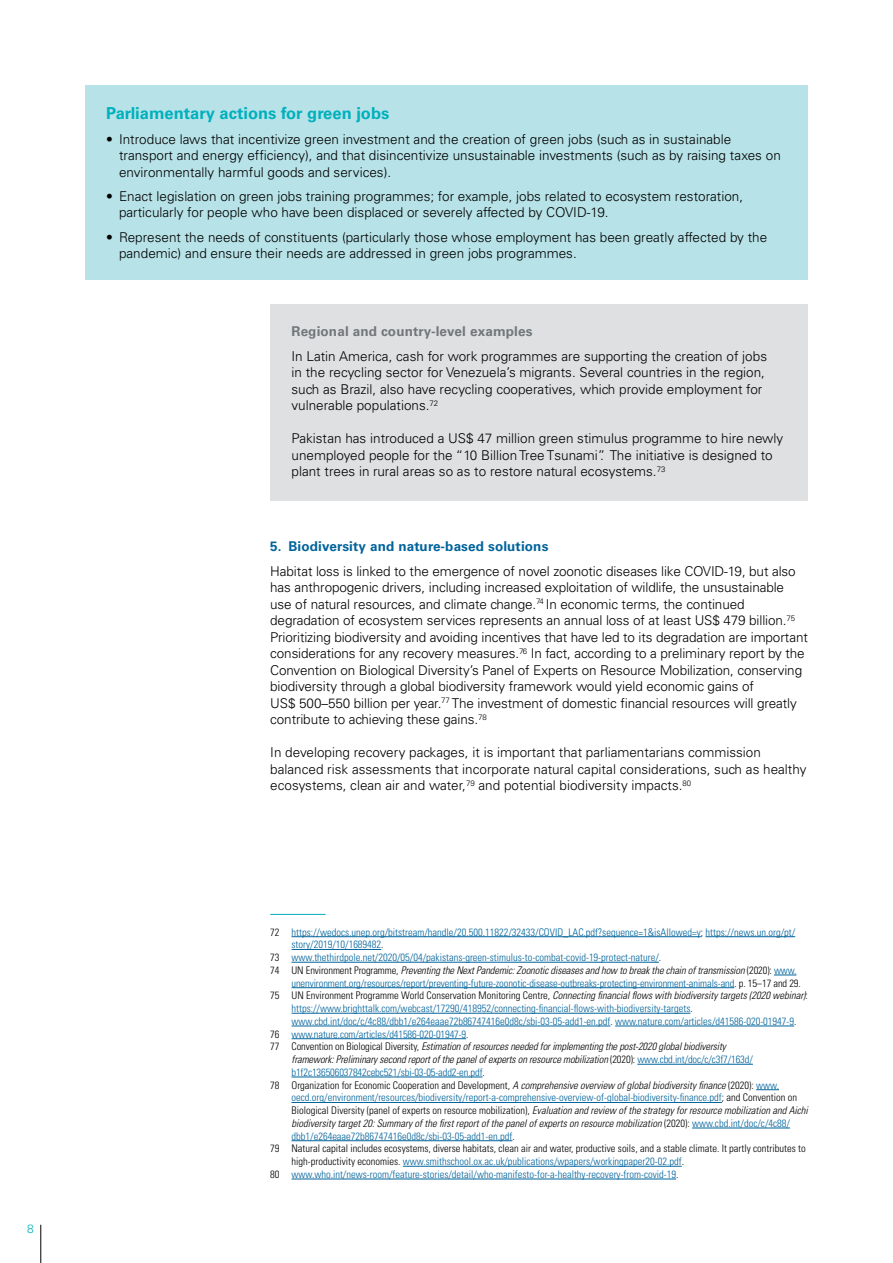
<style>
.page{position:relative;width:893px;height:1263px;background:#fff}
.page>*{position:absolute;margin:0;border:0;box-sizing:border-box;transform-origin:0 0}
.t1{font:700 16.5px "Univers";color:#00b0bd}
.t2{font:300 13.5px/16.5px "Univers";color:#000}
.t3{font:700 13.5px "Univers";letter-spacing:.01em;color:#00639b}
.t4{font:700 13.5px "Univers";letter-spacing:.01em;color:#72777b}
.t5{font:300 12px "Univers";color:#00b0bd}
.t6{font:300 condensed 10.5px "Univers";color:#00639b}
.t7{font:italic 300 condensed 10.5px "Univers";letter-spacing:-.01em;color:#000}
.t8{font:300 condensed 10.5px "Univers";color:#000}
.s1{color:#000}
.s2{font-style:normal}
.s3{font-style:normal;color:#00639b}
.s4{font-style:italic}
.s5{color:#00639b}
</style>
<div class="page">
<hr style="left:40px;top:1225px;width:1px;height:38px;background:#000">
<div style="left:270px;top:304px;width:538px;height:197px;background:#dee0e2"></div>
<hr style="left:270px;top:914px;width:56px;height:1px;background:#00b0bd">
<hr style="left:292px;top:936px;width:409px;height:1px;background:#00639b">
<hr style="left:705px;top:936px;width:90px;height:1px;background:#00639b">
<hr style="left:292px;top:949px;width:89px;height:1px;background:#00639b">
<hr style="left:292px;top:962px;width:367px;height:1px;background:#00639b">
<svg style="left:774px;top:975px;width:22px;height:1px"></svg>
<hr style="left:292px;top:987px;width:442px;height:1px;background:#00639b">
<hr style="left:292px;top:1013px;width:398px;height:1px;background:#00639b">
<hr style="left:292px;top:1026px;width:318px;height:1px;background:#00639b">
<hr style="left:615px;top:1026px;width:179px;height:1px;background:#00639b">
<hr style="left:292px;top:1038px;width:174px;height:1px;background:#00639b">
<hr style="left:637px;top:1064px;width:116px;height:1px;background:#00639b">
<hr style="left:292px;top:1077px;width:191px;height:1px;background:#00639b">
<svg style="left:756px;top:1089px;width:23px;height:1px"></svg>
<hr style="left:292px;top:1102px;width:430px;height:1px;background:#00639b">
<hr style="left:692px;top:1128px;width:98px;height:1px;background:#00639b">
<hr style="left:292px;top:1140px;width:220px;height:1px;background:#00639b">
<hr style="left:403px;top:1166px;width:279px;height:1px;background:#00639b">
<hr style="left:292px;top:1179px;width:384px;height:1px;background:#00639b">
<div style="left:85px;top:85px;width:723px;height:194px;background:#b7e2e7"></div>
<p class="t5" style="left:27px;top:1222px;width:8px">8</p>
<p class="t1" style="left:106px;top:103px;width:285px">Parliamentary actions for green jobs</p>
<p class="t2" style="left:119px;top:131px;width:663px;text-indent:-13px">• Introduce laws that incentivize green investment and the creation of green jobs (such as in sustainable transport and energy efficiency), and that disincentivize unsustainable investments (such as by raising taxes on environmentally harmful goods and services).</p>
<p class="t2" style="left:119px;top:188px;width:626px;text-indent:-13px">• Enact legislation on green jobs training programmes; for example, jobs related to ecosystem restoration, particularly for people who have been displaced or severely affected by COVID-19.</p>
<p class="t2" style="left:119px;top:228px;width:650px;text-indent:-13px">• Represent the needs of constituents (particularly those whose employment has been greatly affected by the pandemic) and ensure their needs are addressed in green jobs programmes.</p>
<p class="t4" style="left:292px;top:323px;width:242px">Regional and country-level examples</p>
<p class="t2" style="left:292px;top:348px;width:477px">In Latin America, cash for work programmes are supporting the creation of jobs in the recycling sector for Venezuela’s migrants. Several countries in the region, such as Brazil, also have recycling cooperatives, which provide employment for vulnerable populations.<sup>72</sup></p>
<p class="t2" style="left:292px;top:430px;width:493px">Pakistan has introduced a US$ 47 million green stimulus programme to hire newly unemployed people for the “10 Billion Tree Tsunami”. The initiative is designed to plant trees in rural areas so as to restore natural ecosystems.<sup>73</sup></p>
<p class="t3" style="left:270px;top:538px;width:280px">5. Biodiversity and nature-based solutions</p>
<p class="t2" style="left:270px;top:563px;width:539px">Habitat loss is linked to the emergence of novel zoonotic diseases like COVID-19, but also has anthropogenic drivers, including increased exploitation of wildlife, the unsustainable use of natural resources, and climate change.<sup>74</sup> In economic terms, the continued degradation of ecosystem services represents an annual loss of at least US$ 479 billion.<sup>75<br></sup>Prioritizing biodiversity and avoiding incentives that have led to its degradation are important considerations for any recovery measures.<sup>76</sup> In fact, according to a preliminary report by the Convention on Biological Diversity’s Panel of Experts on Resource Mobilization, conserving biodiversity through a global biodiversity framework would yield economic gains of<br>US$ 500–550 billion per year.<sup>77</sup> The investment of domestic financial resources will greatly contribute to achieving these gains.<sup>78</sup></p>
<p class="t2" style="left:270px;top:744px;width:538px">In developing recovery packages, it is important that parliamentarians commission balanced risk assessments that incorporate natural capital considerations, such as healthy ecosystems, clean air and water,<sup>79</sup> and potential biodiversity impacts.<sup>80</sup></p>
<p class="t6" style="left:270px;top:926px;width:526px"><span class="s1">72</span> https://wedocs.unep.org/bitstream/handle/20.500.11822/32433/COVID_LAC.pdf?sequence=1&amp;isAllowed=y<span class="s1">;</span> https://news.un.org/pt/</p>
<p class="t6" style="left:292px;top:938px;width:94px">story/2019/10/1689482<span class="s1">.</span></p>
<p class="t6" style="left:270px;top:951px;width:393px"><span class="s1">73</span> www.thethirdpole.net/2020/05/04/pakistans-green-stimulus-to-combat-covid-19-protect-nature/<span class="s1">.</span></p>
<p class="t7" style="left:270px;top:964px;width:528px"><span class="s2">74 UN Environment Programme,</span> Preventing the Next Pandemic: Zoonotic diseases and how to break the chain of transmission <span class="s2">(2020):</span> <span class="s3">www.</span></p>
<p class="t6" style="left:292px;top:977px;width:511px">unenvironment.org/resources/report/preventing-future-zoonotic-disease-outbreaks-protecting-environment-animals-and<span class="s1">. p. 15–17 and 29.</span></p>
<p class="t7" style="left:270px;top:989px;width:539px"><span class="s2">75 UN Environment Programme World Conservation Monitoring Centre,</span> Connecting financial flows with biodiversity targets (2020 webinar)<span class="s2">:</span></p>
<p class="t6" style="left:292px;top:1002px;width:403px">https://www.brighttalk.com/webcast/17290/418952/connecting-financial-flows-with-biodiversity-targets<span class="s1">.</span></p>
<p class="t6" style="left:292px;top:1015px;width:506px">www.cbd.int/doc/c/4c88/dbb1/e264eaae72b86747416e0d8c/sbi-03-05-add1-en.pdf<span class="s1">.</span> www.nature.com/articles/d41586-020-01947-9<span class="s1">.</span></p>
<p class="t6" style="left:270px;top:1028px;width:200px"><span class="s1">76</span> www.nature.com/articles/d41586-020-01947-9<span class="s1">.</span></p>
<p class="t7" style="left:270px;top:1040px;width:457px"><span class="s2">77 Convention on Biological Diversity,</span> Estimation of resources needed for implementing the post-2020 global biodiversity</p>
<p class="t7" style="left:292px;top:1053px;width:463px">framework: Preliminary second report of the panel of experts on resource mobilization <span class="s2">(2020):</span> <span class="s3">www.cbd.int/doc/c/c3f7/163d/</span></p>
<p class="t6" style="left:292px;top:1066px;width:195px">b1f2c136506037842cebc521/sbi-03-05-add2-en.pdf<span class="s1">.</span></p>
<p class="t8" style="left:270px;top:1079px;width:510px">78 Organization for Economic Cooperation and Development, <span class="s4">A comprehensive overview of global biodiversity finance</span> (2020): <span class="s5">www.</span></p>
<p class="t6" style="left:292px;top:1091px;width:507px">oecd.org/environment/resources/biodiversity/report-a-comprehensive-overview-of-global-biodiversity-finance.pdf<span class="s1">; and Convention on</span></p>
<p class="t7" style="left:292px;top:1104px;width:518px"><span class="s2">Biological Diversity (panel of experts on resource mobilization),</span> Evaluation and review of the strategy for resource mobilization and Aichi</p>
<p class="t7" style="left:292px;top:1117px;width:500px">biodiversity target 20: Summary of the first report of the panel of experts on resource mobilization <span class="s2">(2020):</span> <span class="s3">www.cbd.int/doc/c/4c88/</span></p>
<p class="t6" style="left:292px;top:1130px;width:225px">dbb1/e264eaae72b86747416e0d8c/sbi-03-05-add1-en.pdf<span class="s1">.</span></p>
<p class="t8" style="left:270px;top:1142px;width:537px">79 Natural capital includes ecosystems, diverse habitats, clean air and water, productive soils, and a stable climate. It partly contributes to</p>
<p class="t6" style="left:292px;top:1155px;width:394px"><span class="s1">high-productivity economies.</span> www.smithschool.ox.ac.uk/publications/wpapers/workingpaper20-02.pdf<span class="s1">.</span></p>
<p class="t6" style="left:270px;top:1168px;width:410px"><span class="s1">80</span> www.who.int/news-room/feature-stories/detail/who-manifesto-for-a-healthy-recovery-from-covid-19<span class="s1">.</span></p>
</div>
